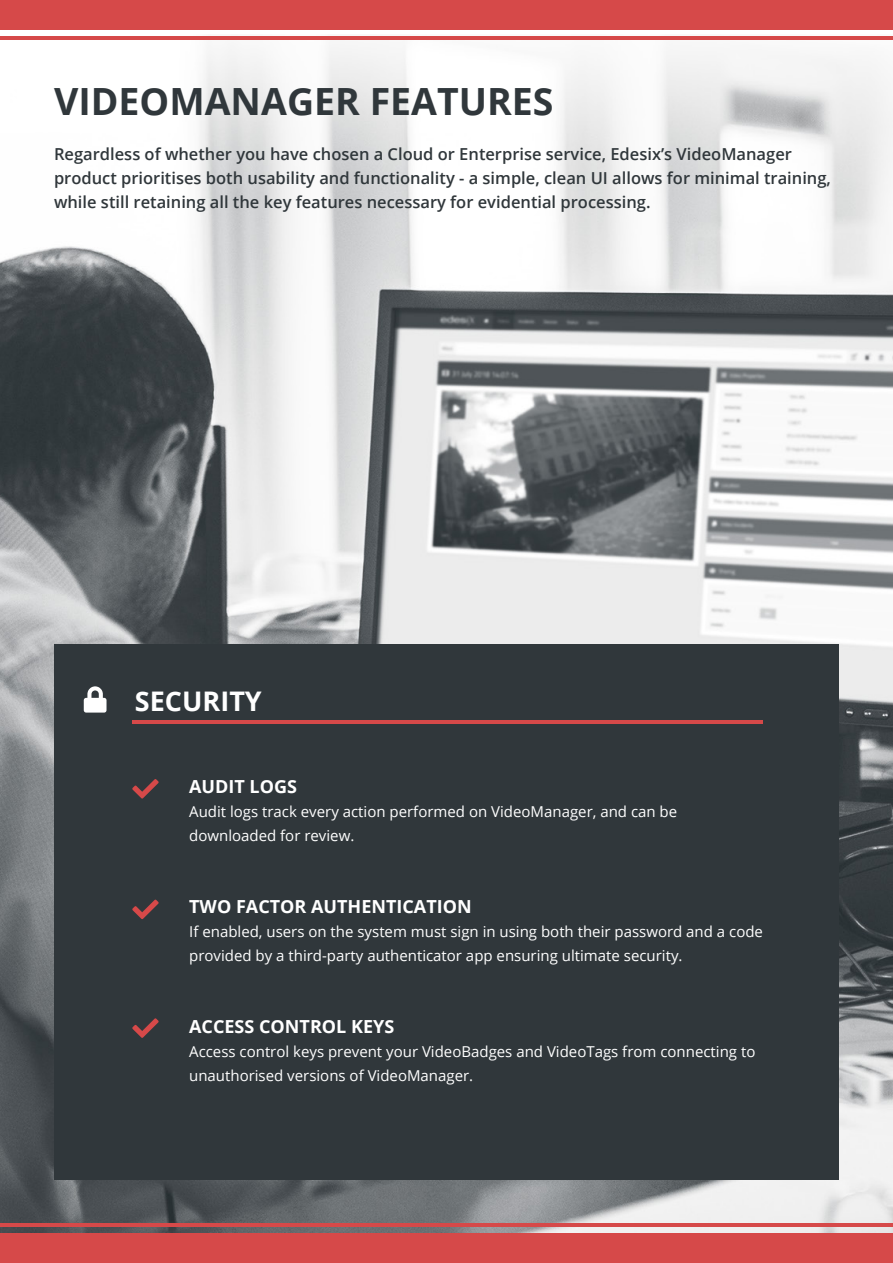
<style>
.page{position:relative;width:893px;height:1263px;background:#fff}
.page>*{position:absolute;margin:0;border:0;box-sizing:border-box;transform-origin:0 0}
.t1{font:700 37.5px "Open Sans";color:#30373b}
.t2{font:700 27px "Open Sans";color:#fff}
.t3{font:700 18px "Open Sans";color:#fff}
.Body2{font:600 16.5px/24px "Open Sans";color:#30373b}
.Body2-2{font:15px/24px "Open Sans";color:#fff}
</style>
<div class="page">
<img style="left:0;top:47px;width:893px;height:1186px">
<div style="left:0;top:0;width:893px;height:30px;background:#d64949"></div>
<hr style="left:0;top:36px;width:893px;height:4px;background:#d64949">
<div style="left:0;top:1233px;width:893px;height:30px;background:#d64949"></div>
<hr style="left:0;top:1223px;width:893px;height:4px;background:#d64949">
<div style="left:54px;top:644px;width:785px;height:536px;background:#30373b"></div>
<hr style="left:132px;top:720px;width:631px;height:3px;background:#d64949">
<svg style="left:84px;top:686px;width:23px;height:27px"></svg>
<svg style="left:132px;top:779px;width:27px;height:19px"></svg>
<svg style="left:132px;top:900px;width:27px;height:19px"></svg>
<svg style="left:132px;top:1018px;width:27px;height:20px"></svg>
<h1 class="t1" style="left:54px;top:75px;width:501px">VIDEOMANAGER FEATURES</h1>
<p class="Body2" style="left:54px;top:141px;width:778px">Regardless of whether you have chosen a Cloud or Enterprise service, Edesix’s VideoManager product prioritises both usability and functionality - a simple, clean UI allows for minimal training, while still retaining all the key features necessary for evidential processing.</p>
<h1 class="t2" style="left:135px;top:682px;width:128px">SECURITY</h1>
<h1 class="t3" style="left:189px;top:773px;width:109px">AUDIT LOGS</h1>
<p class="Body2-2" style="left:189px;top:799px;width:489px">Audit logs track every action performed on VideoManager, and can be downloaded for review.</p>
<h1 class="t3" style="left:189px;top:893px;width:284px">TWO FACTOR AUTHENTICATION</h1>
<p class="Body2-2" style="left:189px;top:919px;width:575px">If enabled, users on the system must sign in using both their password and a code provided by a third-party authenticator app ensuring ultimate security.</p>
<h1 class="t3" style="left:189px;top:1013px;width:207px">ACCESS CONTROL KEYS</h1>
<p class="Body2-2" style="left:189px;top:1039px;width:568px">Access control keys prevent your VideoBadges and VideoTags from connecting to unauthorised versions of VideoManager.</p>
</div>
